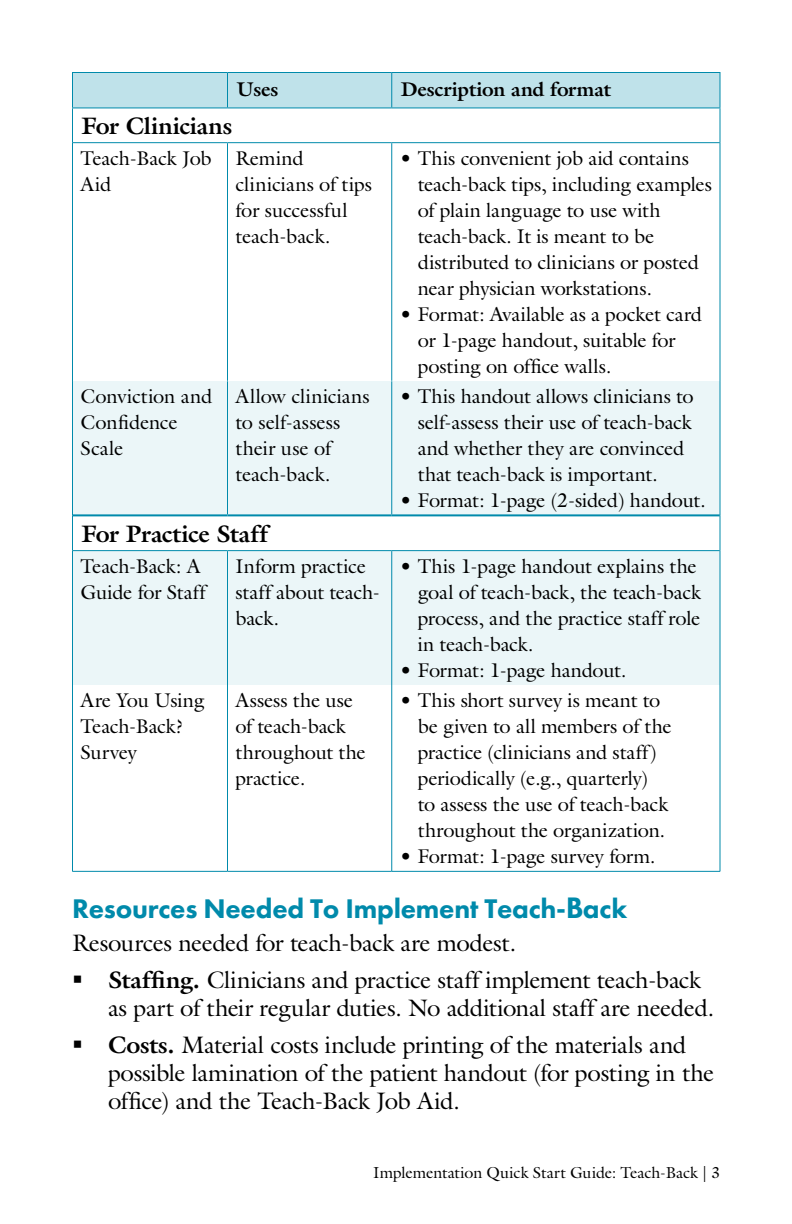
<style>
.page{position:relative;width:792px;height:1224px;background:#fff}
.page>*{position:absolute;margin:0;border:0;box-sizing:border-box;transform-origin:0 0}
.Heading_1{font:800 28px "Futura PT";letter-spacing:-.01em;color:#008aab}
.Paragraph{font:24px/28px "Galliard Std";letter-spacing:-.015em;color:#000}
.Paragraph-2{font:700 24px "Galliard Std";letter-spacing:-.01em;color:#000}
.Paragraph-3{font:20px/26px "Galliard Std";letter-spacing:-.01em;color:#000}
.Paragraph-4{font:700 20px "Galliard Std";letter-spacing:-.01em;color:#000}
.t1{font:16px "Galliard Std";letter-spacing:-.005em;color:#000}
.s1{font-family:"Tw Cen";font-weight:700;font-size:32px}
.s2{font-weight:700}
</style>
<div class="page">
<div style="left:73px;top:73px;width:647px;height:34px;background:#bfe2ea"></div>
<svg style="left:73px;top:381px;width:647px;height:304px;fill:#ebf6f8"></svg>
<hr style="left:72px;top:108px;width:1px;height:35px;background:#008aab">
<hr style="left:720px;top:108px;width:1px;height:35px;background:#008aab">
<hr style="left:72px;top:143px;width:1px;height:238px;background:#008aab">
<hr style="left:720px;top:143px;width:1px;height:238px;background:#008aab">
<hr style="left:72px;top:381px;width:1px;height:134px;background:#008aab">
<hr style="left:720px;top:381px;width:1px;height:134px;background:#008aab">
<hr style="left:72px;top:515px;width:1px;height:36px;background:#008aab">
<hr style="left:720px;top:515px;width:1px;height:36px;background:#008aab">
<hr style="left:72px;top:551px;width:1px;height:134px;background:#008aab">
<hr style="left:720px;top:551px;width:1px;height:134px;background:#008aab">
<hr style="left:72px;top:685px;width:1px;height:186px;background:#008aab">
<hr style="left:720px;top:685px;width:1px;height:186px;background:#008aab">
<hr style="left:72px;top:871px;width:156px;height:1px;background:#008aab">
<hr style="left:228px;top:871px;width:164px;height:1px;background:#008aab">
<hr style="left:392px;top:871px;width:328px;height:1px;background:#008aab">
<hr style="left:73px;top:142px;width:155px;height:1px;background:#008aab">
<hr style="left:228px;top:142px;width:164px;height:1px;background:#008aab">
<hr style="left:392px;top:142px;width:328px;height:1px;background:#008aab">
<hr style="left:227px;top:551px;width:1px;height:134px;background:#008aab">
<hr style="left:391px;top:551px;width:1px;height:134px;background:#008aab">
<hr style="left:227px;top:685px;width:1px;height:186px;background:#008aab">
<hr style="left:391px;top:685px;width:1px;height:186px;background:#008aab">
<hr style="left:227px;top:143px;width:1px;height:238px;background:#008aab">
<hr style="left:391px;top:143px;width:1px;height:238px;background:#008aab">
<hr style="left:227px;top:381px;width:1px;height:133px;background:#008aab">
<hr style="left:391px;top:381px;width:1px;height:133px;background:#008aab">
<hr style="left:73px;top:514px;width:155px;height:2px;background:#008aab">
<hr style="left:228px;top:514px;width:164px;height:2px;background:#008aab">
<hr style="left:392px;top:514px;width:328px;height:2px;background:#008aab">
<hr style="left:72px;top:72px;width:156px;height:1px;background:#008aab">
<hr style="left:72px;top:73px;width:1px;height:34px;background:#008aab">
<hr style="left:228px;top:72px;width:164px;height:1px;background:#008aab">
<hr style="left:227px;top:73px;width:1px;height:34px;background:#008aab">
<hr style="left:392px;top:72px;width:328px;height:1px;background:#008aab">
<hr style="left:391px;top:73px;width:1px;height:34px;background:#008aab">
<hr style="left:720px;top:73px;width:1px;height:34px;background:#008aab">
<hr style="left:72px;top:107px;width:156px;height:1px;background:#008aab">
<hr style="left:228px;top:107px;width:164px;height:1px;background:#008aab">
<hr style="left:392px;top:107px;width:328px;height:1px;background:#008aab">
<hr style="left:73px;top:550px;width:155px;height:1px;background:#008aab">
<hr style="left:228px;top:550px;width:164px;height:1px;background:#008aab">
<hr style="left:392px;top:550px;width:328px;height:1px;background:#008aab">
<p class="Paragraph-4" style="left:236px;top:76px;width:44px">Uses</p>
<p class="Paragraph-4" style="left:401px;top:76px;width:212px">Description and format</p>
<p class="Paragraph-2" style="left:82px;top:110px;width:152px">For Clinicians</p>
<p class="Paragraph-3" style="left:80px;top:145px;width:133px">Teach-Back Job<br>Aid</p>
<p class="Paragraph-3" style="left:236px;top:145px;width:138px">Remind clinicians of tips for successful teach-back.</p>
<p class="Paragraph-3" style="left:418px;top:145px;width:296px;text-indent:-18px">• This convenient job aid contains teach-back tips, including examples of plain language to use with teach-back. It is meant to be distributed to clinicians or posted near physician workstations.</p>
<p class="Paragraph-3" style="left:418px;top:301px;width:286px;text-indent:-18px">• Format: Available as a pocket card or 1-page handout, suitable for posting on office walls.</p>
<p class="Paragraph-3" style="left:80px;top:383px;width:133px">Conviction and<br>Confidence<br>Scale</p>
<p class="Paragraph-3" style="left:236px;top:383px;width:136px">Allow clinicians to self-assess their use of teach-back.</p>
<p class="Paragraph-3" style="left:418px;top:383px;width:277px;text-indent:-18px">• This handout allows clinicians to self-assess their use of teach-back and whether they are convinced that teach-back is important.</p>
<p class="Paragraph-3" style="left:400px;top:487px;width:308px">• Format: 1-page (2-sided) handout.</p>
<p class="Paragraph-2" style="left:82px;top:518px;width:188px">For Practice Staff</p>
<p class="Paragraph-3" style="left:80px;top:553px;width:126px">Teach-Back: A<br>Guide for Staff</p>
<p class="Paragraph-3" style="left:236px;top:553px;width:146px">Inform practice staff about teach&shy;back.</p>
<p class="Paragraph-3" style="left:418px;top:553px;width:285px;text-indent:-18px">• This 1-page handout explains the goal of teach-back, the teach-back process, and the practice staff role in teach-back.</p>
<p class="Paragraph-3" style="left:400px;top:657px;width:228px">• Format: 1-page handout.</p>
<p class="Paragraph-3" style="left:80px;top:687px;width:125px">Are You Using<br>Teach-Back?<br>Survey</p>
<p class="Paragraph-3" style="left:236px;top:687px;width:132px">Assess the use of teach-back throughout the practice.</p>
<p class="Paragraph-3" style="left:418px;top:687px;width:256px;text-indent:-18px">• This short survey is meant to be given to all members of the practice (clinicians and staff) periodically (e.g., quarterly)<br>to assess the use of teach-back throughout the organization.</p>
<p class="Paragraph-3" style="left:400px;top:843px;width:257px">• Format: 1-page survey form.</p>
<p class="Heading_1" style="left:72px;top:891px;width:557px">Resources Needed To Implement Teach-<span class="s1">B</span>ack</p>
<p class="Paragraph" style="left:72px;top:928px;width:446px">Resources needed for teach-back are modest.</p>
<p class="Paragraph" style="left:108px;top:965px;width:608px"><span class="s2">Staffing.</span> Clinicians and practice staff implement teach-back as part of their regular duties. No additional staff are needed.</p>
<p class="Paragraph" style="left:108px;top:1030px;width:608px"><span class="s2">Costs.</span> Material costs include printing of the materials and possible lamination of the patient handout (for posting in the office) and the Teach-Back Job Aid.</p>
<p class="t1" style="left:373px;top:1162px;width:348px">Implementation Quick Start Guide: Teach-Back | 3</p>
</div>
